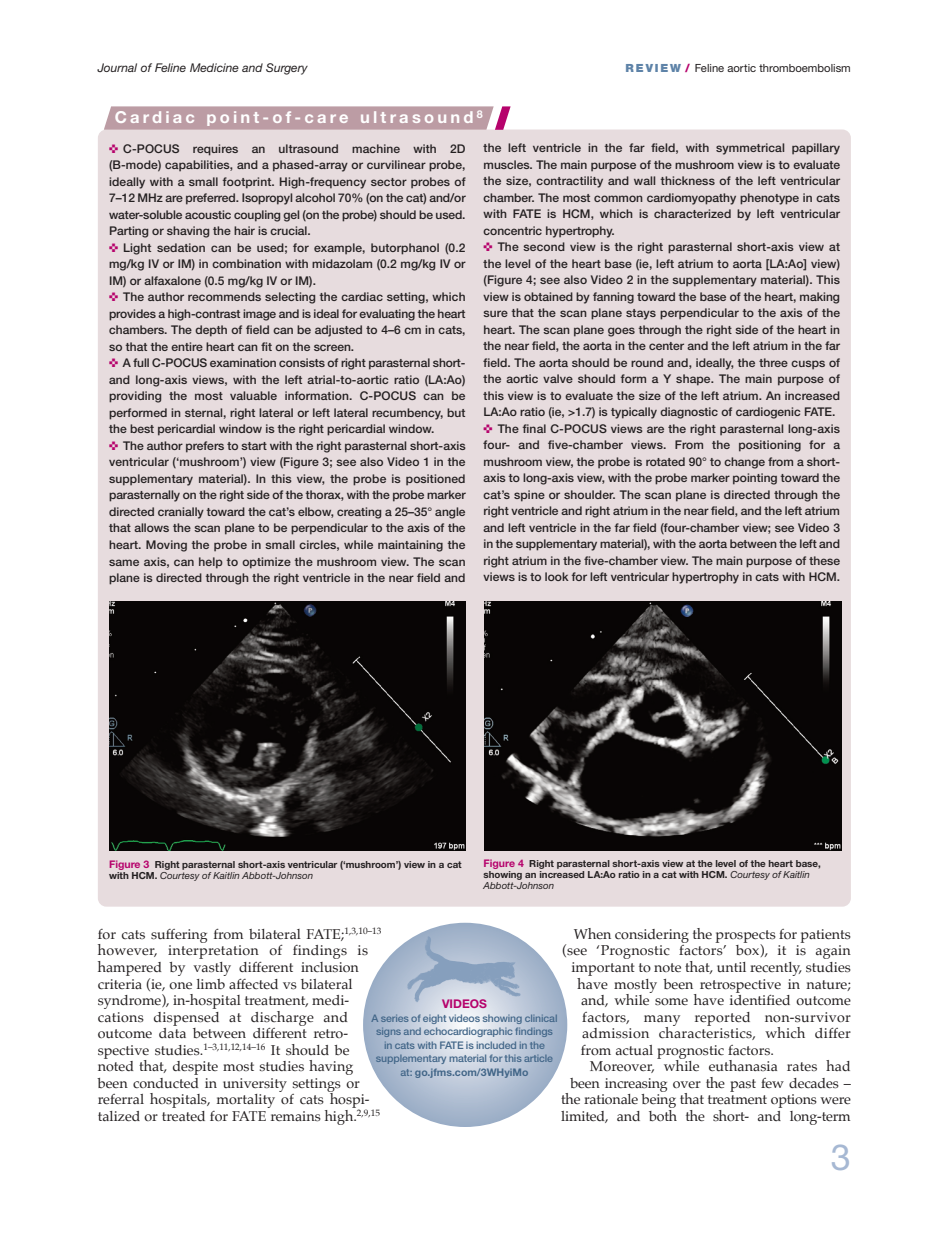
<style>
.page{position:relative;width:936px;height:1234px;background:#fff}
.page>*{position:absolute;margin:0;border:0;box-sizing:border-box;transform-origin:0 0}
.t1{font:36px "Helvetica Neue CE";color:#a6b8d3}
.t2{font:700 16.5px "Helvetica Neue CE";letter-spacing:.195em;color:#fff}
.t3{font:14.25px/16.5px "Palatino";color:#231f20}
.t4{font:14.25px "Palatino";letter-spacing:.02em;color:#231f20}
.t5{font:500 12px/16.5px "Helvetica Neue CE";color:#231f20;text-align:justify}
.t6{font:italic 12px "Helvetica Neue CE";color:#231f20}
.t7{font:700 12px "Helvetica Neue CE";color:#b6036c}
.t8{font:11.25px "Helvetica Neue CE";color:#231f20}
.t9{font:500 10.5px/13.5px "Helvetica Neue CE";letter-spacing:-.01em;color:#426688;text-align:center}
.t10{font:700 9.75px/11.2px "Helvetica Neue CE";color:#231f20}
.s1{font-weight:900;color:#5e83a8}
.s2{font-weight:900;color:#b6036c}
.s3{font-size:10.5px;color:#b6036c}
.s4{font-weight:400;font-style:italic}
.s5{font-weight:700}
</style>
<div class="page">
<div style="left:98px;top:129px;width:752px;height:777px;background:#e7dcde;border-radius:9px"></div>
<svg style="left:104px;top:106px;width:406px;height:24px;background:#c09fa8"></svg>
<img style="left:109px;top:601px;width:356px;height:249px">
<img style="left:485px;top:601px;width:356px;height:249px">
<svg style="left:363px;top:922px;width:204px;height:204px"></svg>
<img style="left:399px;top:931px;width:126px;height:72px">
<p class="t6" style="left:98px;top:64px;width:211px">Journal of Feline Medicine and Surgery</p>
<h2 class="t2" style="left:115px;top:111px;width:369px">Cardiac point-of-care ultrasound<sup>8</sup></h2>
<p class="t8" style="left:625px;top:64px;width:227px"><span class="s1">R E V I E W</span> <span class="s2">/</span> Feline aortic thromboembolism</p>
<p class="t5" style="left:109px;top:141px;width:358px;text-indent:14px">C-POCUS requires an ultrasound machine with 2D (B-mode) capabilities, and a phased-array or curvilinear probe, ideally with a small footprint. High-frequency sector probes of 7–12 MHz are preferred. Isopropyl alcohol 70% (on the cat) and/or water-soluble acoustic coupling gel (on the probe) should be used.<br>Parting or shaving the hair is crucial.</p>
<p class="t5" style="left:109px;top:240px;width:358px;text-indent:14px">Light sedation can be used; for example, butorphanol (0.2 mg/kg IV or IM) in combination with midazolam (0.2 mg/kg IV or IM) or alfaxalone (0.5 mg/kg IV or IM).</p>
<p class="t5" style="left:109px;top:290px;width:358px;text-indent:14px">The author recommends selecting the cardiac setting, which provides a high-contrast image and is ideal for evaluating the heart chambers. The depth of field can be adjusted to 4–6 cm in cats, so that the entire heart can fit on the screen.</p>
<p class="t5" style="left:109px;top:356px;width:358px;text-indent:14px">A full C-POCUS examination consists of right parasternal short&shy;and long-axis views, with the left atrial-to-aortic ratio (LA:Ao) providing the most valuable information. C-POCUS can be performed in sternal, right lateral or left lateral recumbency, but the best pericardial window is the right pericardial window.</p>
<p class="t5" style="left:109px;top:438px;width:358px;text-indent:14px">The author prefers to start with the right parasternal short-axis ventricular (‘mushroom’) view (Figure 3; see also Video 1 in the supplementary material). In this view, the probe is positioned parasternally on the right side of the thorax, with the probe marker directed cranially toward the cat’s elbow, creating a 25–35° angle that allows the scan plane to be perpendicular to the axis of the heart. Moving the probe in small circles, while maintaining the same axis, can help to optimize the mushroom view. The scan plane is directed through the right ventricle in the near field and</p>
<p class="t5" style="left:483px;top:141px;width:358px">the left ventricle in the far field, with symmetrical papillary muscles. The main purpose of the mushroom view is to evaluate the size, contractility and wall thickness of the left ventricular chamber. The most common cardiomyopathy phenotype in cats with FATE is HCM, which is characterized by left ventricular concentric hypertrophy.</p>
<p class="t5" style="left:497px;top:240px;width:344px">The second view is the right parasternal short-axis view at</p>
<p class="t5" style="left:483px;top:256px;width:358px">the level of the heart base (ie, left atrium to aorta [LA:Ao] view)</p>
<p class="t5" style="left:483px;top:273px;width:358px">(Figure 4; see also Video 2 in the supplementary material). This</p>
<p class="t5" style="left:483px;top:289px;width:358px">view is obtained by fanning toward the base of the heart, making</p>
<p class="t5" style="left:483px;top:306px;width:358px">sure that the scan plane stays perpendicular to the axis of the</p>
<p class="t5" style="left:483px;top:322px;width:358px">heart. The scan plane goes through the right side of the heart in</p>
<p class="t5" style="left:483px;top:339px;width:358px">the near field, the aorta in the center and the left atrium in the far</p>
<p class="t5" style="left:483px;top:355px;width:358px">field. The aorta should be round and, ideally, the three cusps of</p>
<p class="t5" style="left:483px;top:372px;width:358px">the aortic valve should form a Y shape. The main purpose of</p>
<p class="t5" style="left:483px;top:388px;width:358px">this view is to evaluate the size of the left atrium. An increased</p>
<p class="t5" style="left:483px;top:405px;width:353px">LA:Ao ratio (ie, &gt;1.7) is typically diagnostic of cardiogenic FATE.</p>
<p class="t5" style="left:497px;top:421px;width:344px">The final C-POCUS views are the right parasternal long-axis</p>
<p class="t5" style="left:483px;top:438px;width:358px">four- and five-chamber views. From the positioning for a</p>
<p class="t5" style="left:483px;top:454px;width:358px">mushroom view, the probe is rotated 90° to change from a short-</p>
<p class="t5" style="left:483px;top:471px;width:358px">axis to long-axis view, with the probe marker pointing toward the</p>
<p class="t5" style="left:483px;top:487px;width:358px">cat’s spine or shoulder. The scan plane is directed through the</p>
<p class="t5" style="left:483px;top:504px;width:358px">right ventricle and right atrium in the near field, and the left atrium</p>
<p class="t5" style="left:483px;top:520px;width:358px">and left ventricle in the far field (four-chamber view; see Video 3</p>
<p class="t5" style="left:483px;top:537px;width:358px">in the supplementary material), with the aorta between the left and</p>
<p class="t5" style="left:483px;top:553px;width:358px">right atrium in the five-chamber view. The main purpose of these</p>
<p class="t5" style="left:483px;top:570px;width:358px">views is to look for left ventricular hypertrophy in cats with HCM.</p>
<p class="t10" style="left:109px;top:859px;width:354px"><span class="s3">Figure 3</span> Right parasternal short-axis ventricular (‘mushroom’) view in a cat with HCM. <span class="s4">Courtesy of Kaitlin Abbott-Johnson</span></p>
<p class="t10" style="left:483px;top:858px;width:339px"><span class="s3">Figure 4</span> Right parasternal short-axis view at the level of the heart base, showing an increased LA:Ao ratio in a cat with HCM. <span class="s4">Courtesy of Kaitlin<br>Abbott-Johnson</span></p>
<p class="t3" style="left:98px;top:926px;width:285px">for cats suffering from bilateral FATE;<sup>1,3,10–13 </sup>however, interpretation of findings is hampered by vastly different inclusion criteria (ie, one limb affected vs bilateral syndrome), in-hospital treatment, medi&shy;cations dispensed at discharge and outcome data between different retro&shy;spective studies.<sup>1–3,11,12,14–16</sup> it should be noted that, despite most studies having been conducted in university settings or referral hospitals, mortality of cats hospi&shy;talized or treated for FATE remains high.<sup>2,9,15</sup></p>
<p class="t3" style="left:574px;top:926px;width:278px">When considering the prospects for patients</p>
<p class="t3" style="left:562px;top:943px;width:290px">(see ‘Prognostic factors’ box), it is again</p>
<p class="t3" style="left:571px;top:959px;width:281px">important to note that, until recently, studies</p>
<p class="t3" style="left:577px;top:976px;width:275px">have mostly been retrospective in nature;</p>
<p class="t3" style="left:581px;top:992px;width:271px">and, while some have identified outcome</p>
<p class="t4" style="left:582px;top:1009px;width:270px">factors, many reported non-survivor</p>
<p class="t4" style="left:582px;top:1026px;width:270px">admission characteristics, which differ</p>
<p class="t3" style="left:581px;top:1042px;width:194px">from actual prognostic factors.</p>
<p class="t3" style="left:589px;top:1058px;width:262px">Moreover, while euthanasia rates had</p>
<p class="t3" style="left:570px;top:1075px;width:282px">been increasing over the past few decades –</p>
<p class="t3" style="left:561px;top:1091px;width:291px">the rationale being that treatment options were</p>
<p class="t3" style="left:561px;top:1108px;width:291px">limited, and both the short- and long-term</p>
<p class="t7" style="left:442px;top:999px;width:46px">VIDEOS</p>
<p class="t9" style="left:371px;top:1012px;width:187px">A series of eight videos showing clinical signs and echocardiographic findings in cats with FATE is included in the supplementary material for this article at: <span class="s5">go.jfms.com/3WHyiMo</span></p>
<h1 class="t1" style="left:830px;top:1143px;width:22px">3</h1>
</div>
